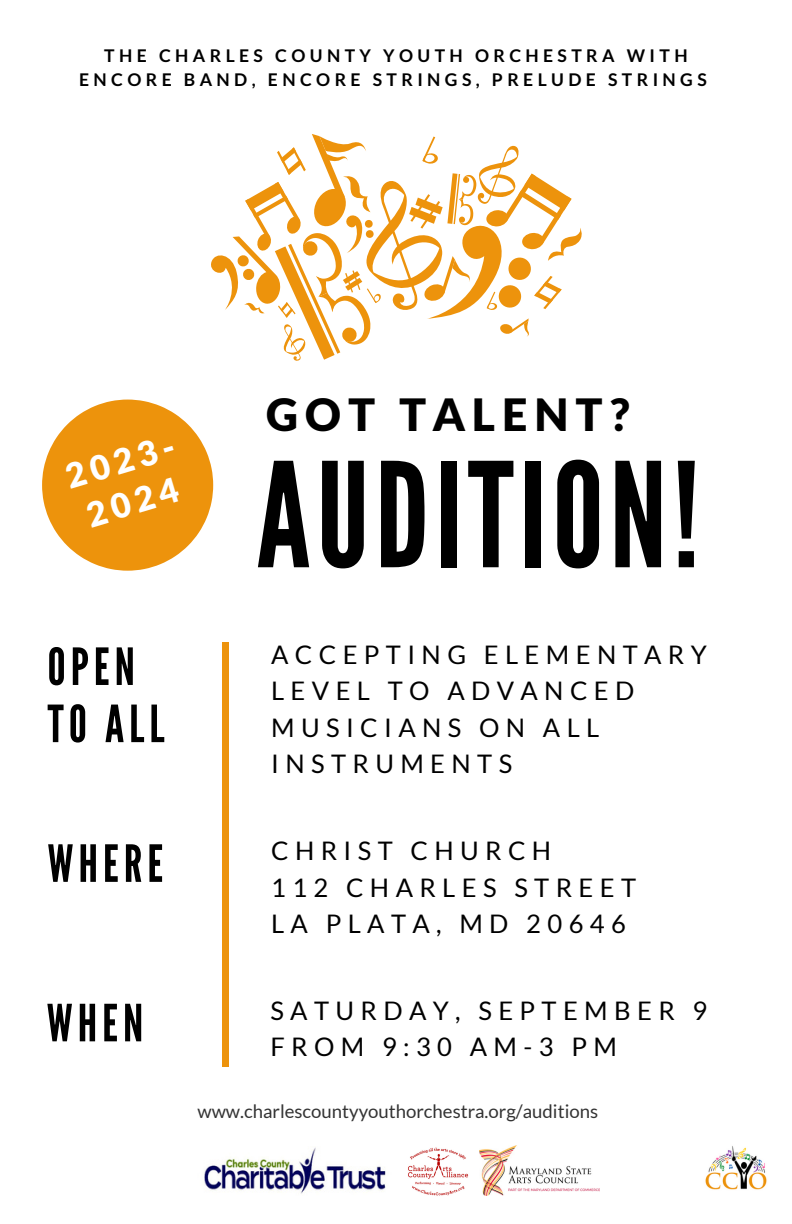
<style>
.page{position:relative;width:792px;height:1224px;background:#fff}
.page>*{position:absolute;margin:0;border:0;box-sizing:border-box;transform-origin:0 0}
.t1{font:144.8px "League Gothic";letter-spacing:.04em;color:#000}
.t2{font:51.2px "League Gothic";letter-spacing:.1em;color:#000}
.t3{font:900 44.8px "Lato Latin";letter-spacing:.15em;color:#000}
.t4{font:900 34px/42.8px "Lato Latin";color:#fff}
.t5{font:25.6px/36.6px "Lato";letter-spacing:.25em;color:#000}
.t6{font:18.6px "Lato";color:#333}
.t7{font:700 17.6px/24.8px "Lato";letter-spacing:.25em;color:#000;text-align:center}
</style>
<div class="page">
<svg style="left:42px;top:400px;width:171px;height:171px"></svg>
<svg style="left:211px;top:134px;width:371px;height:227px"></svg>
<div style="left:222px;top:642px;width:6px;height:424px;background:#ed930c"></div>
<img style="left:705px;top:1146px;width:62px;height:44px">
<img style="left:408px;top:1147px;width:61px;height:49px">
<img style="left:480px;top:1146px;width:120px;height:50px">
<img style="left:204px;top:1147px;width:182px;height:47px">
<p class="t7" style="left:79px;top:42px;width:629px">THE CHARLES COUNTY YOUTH ORCHESTRA WITH<br>ENCORE BAND, ENCORE STRINGS, PRELUDE STRINGS</p>
<p class="t4" style="left:61px;top:459px;width:114px;rotate:-17deg">2023-<br>2024</p>
<p class="t3" style="left:266px;top:395px;width:366px">GOT TALENT?</p>
<p class="t1" style="left:256px;top:432px;width:445px">AUDITION!</p>
<p class="t2" style="left:48px;top:637px;width:89px">OPEN</p>
<p class="t2" style="left:48px;top:694px;width:118px">TO ALL</p>
<p class="t5" style="left:271px;top:635px;width:437px">ACCEPTING ELEMENTARY<br>LEVEL TO ADVANCED<br>MUSICIANS ON ALL<br>INSTRUMENTS</p>
<p class="t2" style="left:48px;top:834px;width:117px">WHERE</p>
<p class="t5" style="left:271px;top:832px;width:282px">CHRIST CHURCH</p>
<p class="t5" style="left:271px;top:869px;width:367px">112 CHARLES STREET</p>
<p class="t5" style="left:271px;top:905px;width:356px">LA PLATA, MD 20646</p>
<p class="t2" style="left:47px;top:993px;width:98px">WHEN</p>
<p class="t5" style="left:270px;top:992px;width:439px">SATURDAY, SEPTEMBER 9<br>FROM 9:30 AM-3 PM</p>
<p class="t6" style="left:197px;top:1100px;width:402px">www.charlescountyyouthorchestra.org/auditions</p>
</div>
